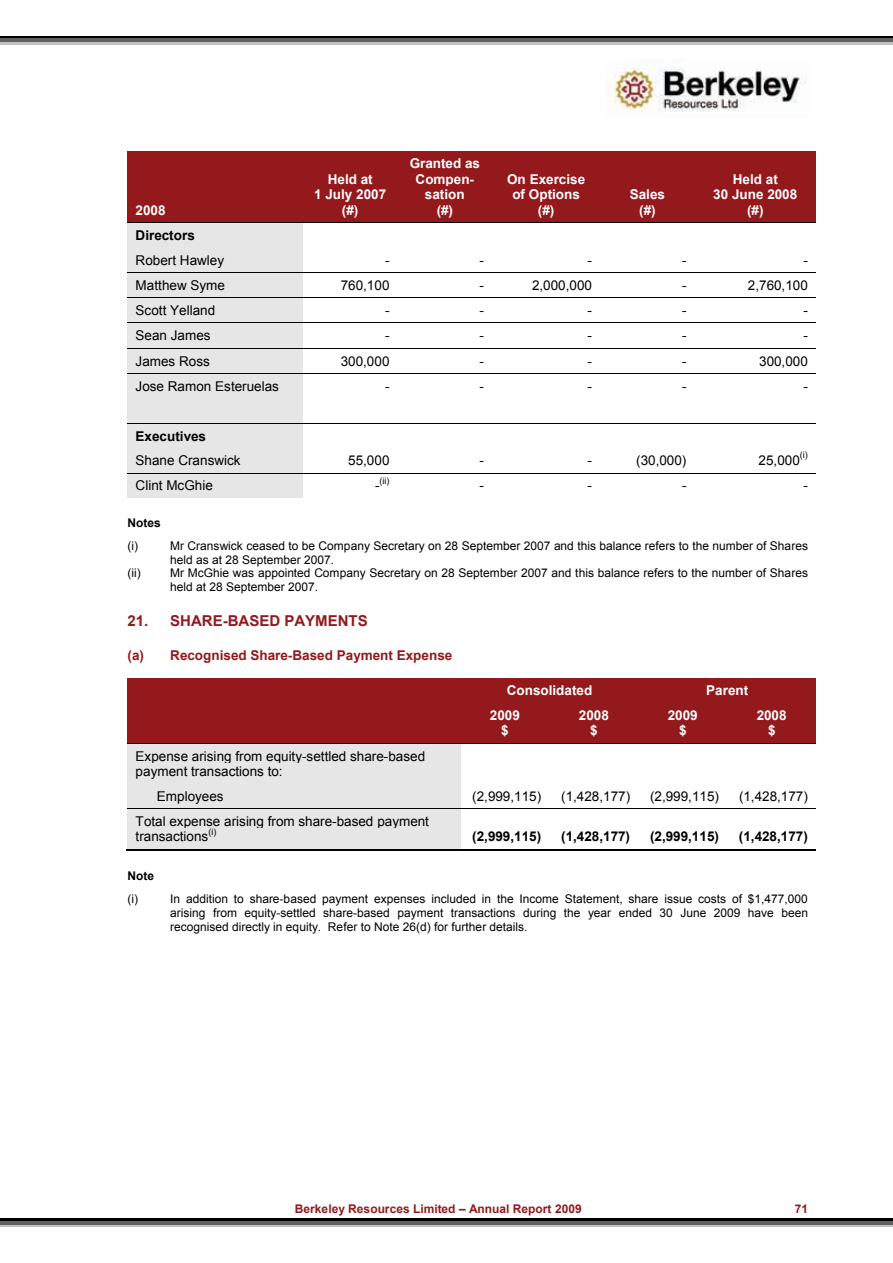
<style>
.page{position:relative;width:893px;height:1263px;background:#fff}
.page>*{position:absolute;margin:0;border:0;box-sizing:border-box;transform-origin:0 0}
.t1{font:700 15px "Arial";color:#93191c}
.t2{font:13.5px/15.5px "Arial";color:#000}
.t3{font:700 13.5px/15.5px "Arial";color:#fff;text-align:center}
.t4{font:700 13.5px "Arial";color:#000}
.t5{font:700 13.5px "Arial";color:#93191c}
.t6{font:12px/13.8px "Arial";color:#000}
.t7{font:700 12px "Arial";color:#93191c}
.t8{font:700 12px "Arial";color:#000}
.t9{font:9px "Arial";color:#000}
</style>
<div class="page">
<img style="left:607px;top:66px;width:200px;height:46px">
<div style="left:128px;top:151px;width:175px;height:71px;background:#93191c"></div>
<div style="left:303px;top:151px;width:95px;height:71px;background:#93191c"></div>
<div style="left:398px;top:151px;width:94px;height:71px;background:#93191c"></div>
<div style="left:492px;top:151px;width:108px;height:71px;background:#93191c"></div>
<div style="left:600px;top:151px;width:95px;height:71px;background:#93191c"></div>
<div style="left:695px;top:151px;width:121px;height:71px;background:#93191c"></div>
<div style="left:128px;top:223px;width:175px;height:25px;background:#e6e6e6"></div>
<hr style="left:128px;top:222px;width:688px;height:1px;background:#000">
<div style="left:128px;top:248px;width:175px;height:24px;background:#e6e6e6"></div>
<div style="left:128px;top:273px;width:175px;height:24px;background:#e6e6e6"></div>
<hr style="left:128px;top:272px;width:688px;height:1px;background:#000">
<div style="left:128px;top:298px;width:175px;height:25px;background:#e6e6e6"></div>
<hr style="left:128px;top:297px;width:688px;height:1px;background:#000">
<div style="left:128px;top:323px;width:175px;height:25px;background:#e6e6e6"></div>
<hr style="left:128px;top:323px;width:688px;height:1px;background:#000">
<div style="left:128px;top:349px;width:175px;height:24px;background:#e6e6e6"></div>
<hr style="left:128px;top:348px;width:688px;height:1px;background:#000">
<div style="left:128px;top:374px;width:175px;height:24px;background:#e6e6e6"></div>
<hr style="left:128px;top:373px;width:688px;height:1px;background:#000">
<div style="left:128px;top:398px;width:175px;height:25px;background:#e6e6e6"></div>
<div style="left:128px;top:424px;width:175px;height:24px;background:#e6e6e6"></div>
<hr style="left:128px;top:423px;width:688px;height:1px;background:#000">
<div style="left:128px;top:448px;width:175px;height:25px;background:#e6e6e6"></div>
<div style="left:128px;top:473px;width:175px;height:25px;background:#e6e6e6"></div>
<hr style="left:128px;top:473px;width:688px;height:1px;background:#000">
<div style="left:128px;top:678px;width:333px;height:25px;background:#93191c"></div>
<div style="left:461px;top:678px;width:177px;height:25px;background:#93191c"></div>
<div style="left:638px;top:678px;width:178px;height:25px;background:#93191c"></div>
<div style="left:128px;top:703px;width:333px;height:40px;background:#93191c"></div>
<div style="left:461px;top:703px;width:88px;height:40px;background:#93191c"></div>
<div style="left:549px;top:703px;width:89px;height:40px;background:#93191c"></div>
<div style="left:638px;top:703px;width:89px;height:40px;background:#93191c"></div>
<div style="left:727px;top:703px;width:89px;height:40px;background:#93191c"></div>
<div style="left:128px;top:744px;width:333px;height:40px;background:#e6e6e6"></div>
<hr style="left:128px;top:743px;width:688px;height:1px;background:#000">
<div style="left:128px;top:784px;width:333px;height:24px;background:#e6e6e6"></div>
<div style="left:128px;top:809px;width:333px;height:40px;background:#e6e6e6"></div>
<hr style="left:128px;top:808px;width:688px;height:1px;background:#000">
<hr style="left:127px;top:850px;width:334px;height:1px;background:#000">
<hr style="left:127px;top:849px;width:334px;height:1px;background:#000">
<hr style="left:460px;top:850px;width:90px;height:1px;background:#000">
<hr style="left:462px;top:849px;width:88px;height:1px;background:#000">
<hr style="left:548px;top:850px;width:90px;height:1px;background:#000">
<hr style="left:551px;top:849px;width:87px;height:1px;background:#000">
<hr style="left:637px;top:850px;width:90px;height:1px;background:#000">
<hr style="left:639px;top:849px;width:88px;height:1px;background:#000">
<hr style="left:726px;top:850px;width:90px;height:1px;background:#000">
<hr style="left:728px;top:849px;width:88px;height:1px;background:#000">
<hr style="left:0;top:36px;width:893px;height:2px;background:#000">
<div style="left:0;top:38px;width:893px;height:5px;background:#606060"></div>
<hr style="left:0;top:43px;width:893px;height:2px;background:#c0c0c0">
<hr style="left:0;top:1225px;width:893px;height:2px;background:#c0c0c0">
<div style="left:0;top:1220px;width:893px;height:5px;background:#606060"></div>
<hr style="left:0;top:1218px;width:893px;height:2px;background:#000">
<p class="t3" style="left:136px;top:202px;width:31px">2008</p>
<p class="t3" style="left:314px;top:171px;width:74px">Held at<br>1 July 2007 (#)</p>
<p class="t3" style="left:410px;top:156px;width:72px">Granted as<br>Compen&shy;sation<br>(#)</p>
<p class="t3" style="left:507px;top:171px;width:80px">On Exercise of Options (#)</p>
<p class="t3" style="left:630px;top:187px;width:37px">Sales (#)</p>
<p class="t3" style="left:713px;top:171px;width:86px">Held at<br>30 June 2008 (#)</p>
<p class="t4" style="left:136px;top:228px;width:61px">Directors</p>
<p class="t2" style="left:136px;top:252px;width:90px">Robert Hawley</p>
<p class="t2" style="left:385px;top:252px;width:6px">-</p>
<p class="t2" style="left:479px;top:252px;width:6px">-</p>
<p class="t2" style="left:588px;top:252px;width:6px">-</p>
<p class="t2" style="left:682px;top:252px;width:6px">-</p>
<p class="t2" style="left:803px;top:252px;width:6px">-</p>
<p class="t2" style="left:136px;top:277px;width:91px">Matthew Syme</p>
<p class="t2" style="left:341px;top:277px;width:50px">760,100</p>
<p class="t2" style="left:479px;top:277px;width:6px">-</p>
<p class="t2" style="left:532px;top:277px;width:61px">2,000,000</p>
<p class="t2" style="left:682px;top:277px;width:6px">-</p>
<p class="t2" style="left:748px;top:277px;width:61px">2,760,100</p>
<p class="t2" style="left:136px;top:303px;width:81px">Scott Yelland</p>
<p class="t2" style="left:385px;top:303px;width:6px">-</p>
<p class="t2" style="left:479px;top:303px;width:6px">-</p>
<p class="t2" style="left:588px;top:303px;width:6px">-</p>
<p class="t2" style="left:682px;top:303px;width:6px">-</p>
<p class="t2" style="left:803px;top:303px;width:6px">-</p>
<p class="t2" style="left:136px;top:328px;width:76px">Sean James</p>
<p class="t2" style="left:385px;top:328px;width:6px">-</p>
<p class="t2" style="left:479px;top:328px;width:6px">-</p>
<p class="t2" style="left:588px;top:328px;width:6px">-</p>
<p class="t2" style="left:682px;top:328px;width:6px">-</p>
<p class="t2" style="left:803px;top:328px;width:6px">-</p>
<p class="t2" style="left:136px;top:353px;width:76px">James Ross</p>
<p class="t2" style="left:341px;top:353px;width:50px">300,000</p>
<p class="t2" style="left:479px;top:353px;width:6px">-</p>
<p class="t2" style="left:588px;top:353px;width:6px">-</p>
<p class="t2" style="left:682px;top:353px;width:6px">-</p>
<p class="t2" style="left:759px;top:353px;width:50px">300,000</p>
<p class="t2" style="left:136px;top:378px;width:145px">Jose Ramon Esteruelas</p>
<p class="t2" style="left:385px;top:378px;width:6px">-</p>
<p class="t2" style="left:479px;top:378px;width:6px">-</p>
<p class="t2" style="left:588px;top:378px;width:6px">-</p>
<p class="t2" style="left:682px;top:378px;width:6px">-</p>
<p class="t2" style="left:803px;top:378px;width:6px">-</p>
<p class="t4" style="left:136px;top:428px;width:72px">Executives</p>
<p class="t2" style="left:136px;top:453px;width:107px">Shane Cranswick</p>
<p class="t2" style="left:348px;top:453px;width:43px">55,000</p>
<p class="t2" style="left:479px;top:453px;width:6px">-</p>
<p class="t2" style="left:588px;top:453px;width:6px">-</p>
<p class="t2" style="left:636px;top:453px;width:52px">(30,000)</p>
<p class="t2" style="left:759px;top:453px;width:43px">25,000</p>
<p class="t9" style="left:800px;top:450px;width:10px">(i)</p>
<p class="t2" style="left:136px;top:478px;width:79px">Clint McGhie</p>
<p class="t2" style="left:375px;top:478px;width:6px">-</p>
<p class="t9" style="left:380px;top:476px;width:11px">(ii)</p>
<p class="t2" style="left:479px;top:478px;width:6px">-</p>
<p class="t2" style="left:588px;top:478px;width:6px">-</p>
<p class="t2" style="left:682px;top:478px;width:6px">-</p>
<p class="t2" style="left:803px;top:478px;width:6px">-</p>
<p class="t8" style="left:128px;top:516px;width:35px">Notes</p>
<p class="t6" style="left:128px;top:539px;width:12px">(i)</p>
<p class="t6" style="left:170px;top:539px;width:639px">Mr Cranswick ceased to be Company Secretary on 28 September 2007 and this balance refers to the number of Shares held as at 28 September 2007.</p>
<p class="t6" style="left:128px;top:566px;width:15px">(ii)</p>
<p class="t6" style="left:170px;top:566px;width:639px">Mr McGhie was appointed Company Secretary on 28 September 2007 and this balance refers to the number of Shares held at 28 September 2007.</p>
<p class="t1" style="left:128px;top:612px;width:242px">21. SHARE-BASED PAYMENTS</p>
<p class="t5" style="left:128px;top:647px;width:326px">(a) Recognised Share-Based Payment Expense</p>
<p class="t3" style="left:507px;top:683px;width:87px">Consolidated</p>
<p class="t3" style="left:706px;top:683px;width:43px">Parent</p>
<p class="t3" style="left:490px;top:707px;width:31px">2009 $</p>
<p class="t3" style="left:579px;top:707px;width:31px">2008 $</p>
<p class="t3" style="left:668px;top:707px;width:31px">2009 $</p>
<p class="t3" style="left:757px;top:707px;width:32px">2008 $</p>
<p class="t2" style="left:136px;top:748px;width:291px">Expense arising from equity-settled share-based payment transactions to:</p>
<p class="t2" style="left:157px;top:788px;width:68px">Employees</p>
<p class="t2" style="left:472px;top:788px;width:70px">(2,999,115)</p>
<p class="t2" style="left:561px;top:788px;width:70px">(1,428,177)</p>
<p class="t2" style="left:650px;top:788px;width:70px">(2,999,115)</p>
<p class="t2" style="left:739px;top:788px;width:70px">(1,428,177)</p>
<p class="t2" style="left:136px;top:814px;width:295px">Total expense arising from share-based payment transactions</p>
<p class="t9" style="left:208px;top:827px;width:10px">(i)</p>
<p class="t4" style="left:472px;top:829px;width:70px">(2,999,115)</p>
<p class="t4" style="left:561px;top:829px;width:70px">(1,428,177)</p>
<p class="t4" style="left:650px;top:829px;width:70px">(2,999,115)</p>
<p class="t4" style="left:739px;top:829px;width:70px">(1,428,177)</p>
<p class="t8" style="left:128px;top:869px;width:28px">Note</p>
<p class="t6" style="left:128px;top:892px;width:12px">(i)</p>
<p class="t6" style="left:170px;top:892px;width:639px;text-align:justify">In addition to share-based payment expenses included in the Income Statement, share issue costs of $1,477,000 arising from equity-settled share-based payment transactions during the year ended 30 June 2009 have been recognised directly in equity. Refer to Note 26(d) for further details.</p>
<p class="t7" style="left:295px;top:1202px;width:288px">Berkeley Resources Limited – Annual Report 2009</p>
<p class="t7" style="left:795px;top:1202px;width:15px">71</p>
</div>
